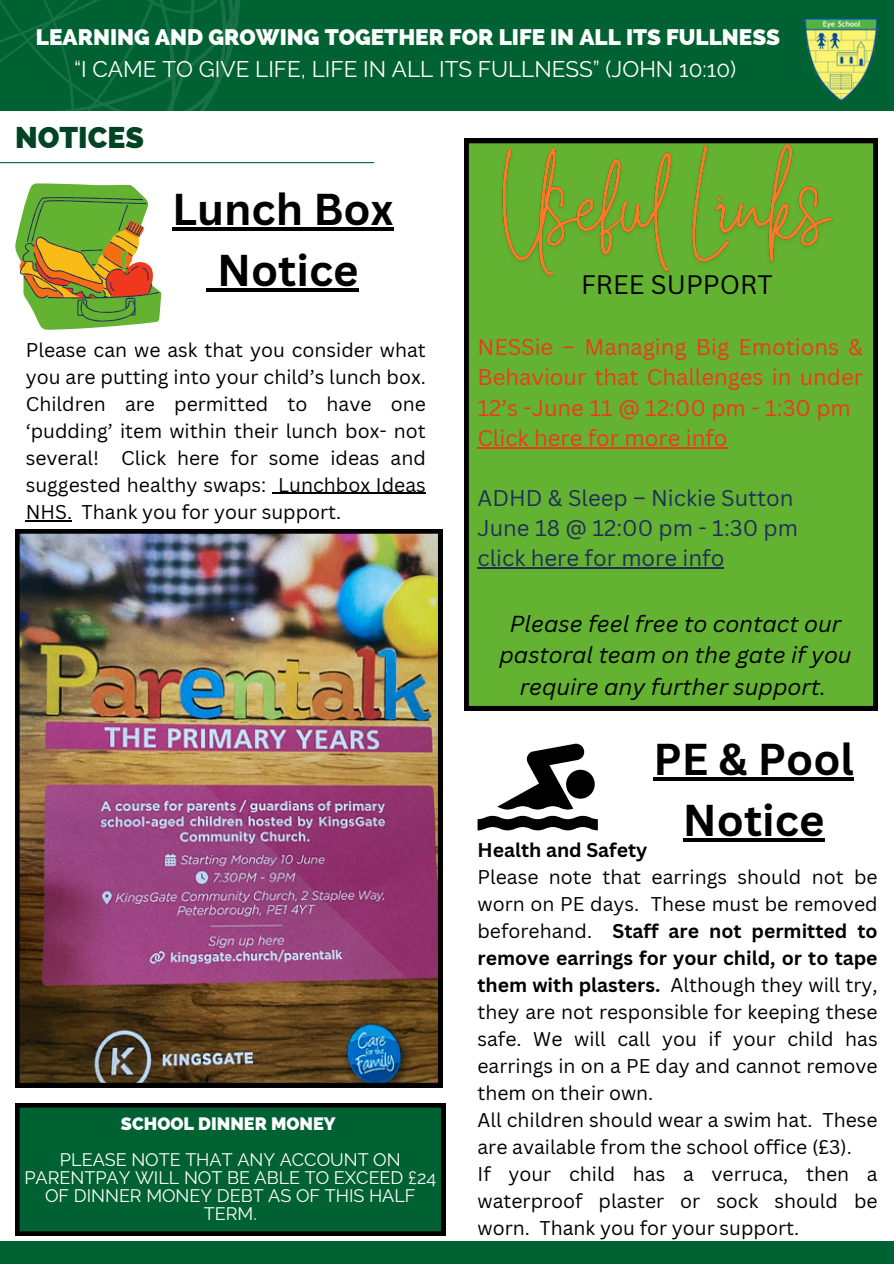
<style>
.page{position:relative;width:894px;height:1264px;background:#fff}
.page>*{position:absolute;margin:0;border:0;box-sizing:border-box;transform-origin:0 0}
.t1{font:700 43.35px/60.8px "Canva Sans";color:#000;text-align:center}
.t2{font:800 30px "Raleway";color:#014424}
.t3{font:25.95px "Canva Sans";color:#000}
.t4{font:800 22.5px/31.5px "Raleway";color:#fff;text-align:center}
.t5{font:italic 22.5px/31.5px "Canva Sans";color:#000;text-align:center}
.t6{font:22.05px/30.3px "Canva Sans";color:#ef391f}
.t7{font:22.05px/30.3px "Canva Sans";color:#202f5a}
.t8{font:19.35px/27px "Canva Sans";color:#000;text-align:justify}
.t9{font:700 19.35px "Canva Sans";color:#000}
.t10{font:18px/18px "Raleway";color:#fff;text-align:center}
.t11{font:800 18px "Raleway";color:#fff}
.s1{font-weight:400}
.s2{font-weight:700}
</style>
<div class="page">
<div style="left:0;top:0;width:893px;height:111px;background:#006233"></div>
<svg style="left:0;top:0;width:240px;height:164px"></svg>
<img style="left:804px;top:18px;width:73px;height:83px">
<hr style="left:0;top:162px;width:374px;height:1px;background:#006233">
<div style="left:0;top:1240px;width:893px;height:23px;background:#006233"></div>
<svg style="left:15px;top:1103px;width:430px;height:132px;background:#00592e"></svg>
<svg style="left:477px;top:815px;width:120px;height:15px"></svg>
<div style="left:566px;top:769px;width:28px;height:29px;background:#000;border-radius:50%"></div>
<svg style="left:497px;top:743px;width:87px;height:66px"></svg>
<svg style="left:15px;top:183px;width:146px;height:147px"></svg>
<img style="left:15px;top:529px;width:427px;height:558px">
<div style="left:464px;top:139px;width:413px;height:571px;background:#63b231"></div>
<hr style="left:653px;top:777px;width:200px;height:3px;background:#000">
<hr style="left:682px;top:838px;width:142px;height:3px;background:#000">
<hr style="left:172px;top:227px;width:221px;height:4px;background:#000">
<hr style="left:207px;top:288px;width:10px;height:4px;background:#000">
<hr style="left:217px;top:288px;width:141px;height:4px;background:#000">
<hr style="left:278px;top:493px;width:148px;height:1px;background:#000">
<hr style="left:26px;top:520px;width:46px;height:1px;background:#000">
<img style="left:494px;top:138px;width:384px;height:153px">
<hr style="left:477px;top:447px;width:250px;height:1px;background:#ef391f">
<hr style="left:477px;top:567px;width:247px;height:1px;background:#202f5a">
<h5 class="t4" style="left:36px;top:22px;width:745px">LEARNING AND GROWING TOGETHER FOR LIFE IN ALL ITS FULLNESS <span class="s1">“I CAME TO GIVE LIFE, LIFE IN ALL ITS FULLNESS” (JOHN 10:10)</span></h5>
<h6 class="t2" style="left:15px;top:120px;width:130px">NOTICES</h6>
<p class="t1" style="left:172px;top:178px;width:223px">Lunch Box<br>Notice</p>
<h2 class="t8" style="left:26px;top:336px;width:401px">Please can we ask that you consider what you are putting into your child’s lunch box.<br>Children are permitted to have one ‘pudding’ item within their lunch box- not several! Click here for some ideas and suggested healthy swaps: Lunchbox Ideas NHS.</h2>
<p class="t8" style="left:82px;top:498px;width:261px">Thank you for your support.</p>
<p class="t11" style="left:121px;top:1113px;width:216px">SCHOOL DINNER MONEY</p>
<h3 class="t10" style="left:24px;top:1150px;width:413px">PLEASE NOTE THAT ANY ACCOUNT ON<br>PARENTPAY WILL NOT BE ABLE TO EXCEED £24<br>OF DINNER MONEY DEBT AS OF THIS HALF<br>TERM.</h3>
<p class="t3" style="left:581px;top:266px;width:193px">FREE SUPPORT</p>
<p class="t6" style="left:477px;top:331px;width:387px">NESSie – Managing Big Emotions &amp;<br>Behaviour that Challenges in under<br>12’s -June 11 @ 12:00 pm - 1:30 pm<br>Click here for more info</p>
<p class="t7" style="left:477px;top:482px;width:322px">ADHD &amp; Sleep – Nickie Sutton<br>June 18 @ 12:00 pm - 1:30 pm click here for more info</p>
<p class="t5" style="left:499px;top:607px;width:353px">Please feel free to contact our pastoral team on the gate if you require any further support.</p>
<h6 class="t1" style="left:653px;top:728px;width:202px">PE &amp; Pool<br>Notice</h6>
<h6 class="t9" style="left:477px;top:836px;width:171px">Health and Safety</h6>
<p class="t8" style="left:477px;top:862px;width:401px">Please note that earrings should not be worn on PE days. These must be removed beforehand. <span class="s2">Staff are not permitted to remove earrings for your child, or to tape them with plasters.</span> Although they will try, they are not responsible for keeping these safe. We will call you if your child has earrings in on a PE day and cannot remove them on their own.</p>
<h2 class="t8" style="left:477px;top:1105px;width:401px">All children should wear a swim hat. These are available from the school office (£3).</h2>
<p class="t8" style="left:477px;top:1159px;width:401px">If your child has a verruca, then a waterproof plaster or sock should be worn. Thank you for your support.</p>
</div>
